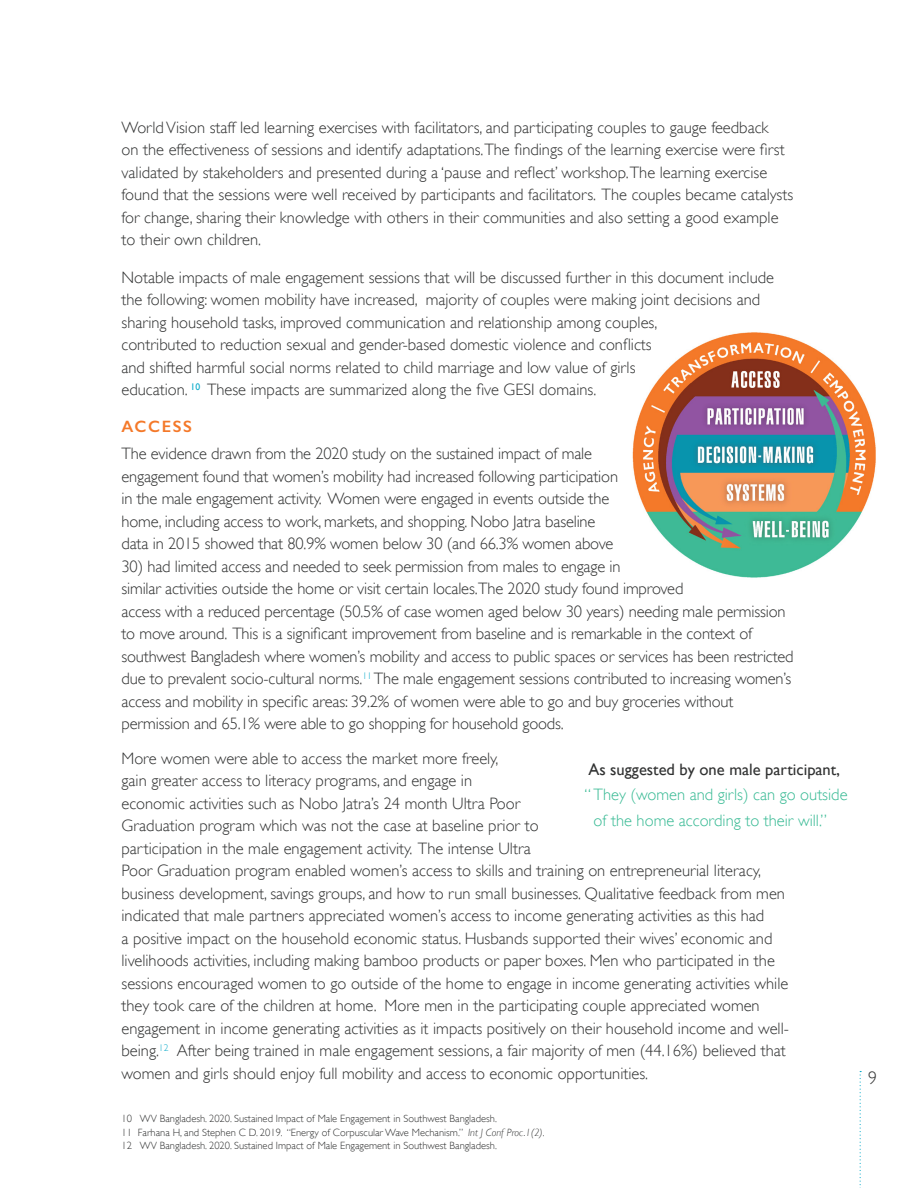
<style>
.page{position:relative;width:918px;height:1188px;background:#fff}
.page>*{position:absolute;margin:0;border:0;box-sizing:border-box;transform-origin:0 0}
.t1{font:300 18px "Gill Sans";color:#313232}
.paragraph{font:300 16.5px/22.5px "Gill Sans";color:#313232}
.t2{font:300 16.5px/25.5px "Gill Sans";color:#38ba94}
.Intro_to_quote{font:16.5px "Gill Sans";color:#313232}
.t3{font:600 16.5px "Gill Sans";letter-spacing:.1em;color:#f4792a}
.Footnote_Text{font:300 10.5px "Gill Sans";color:#313232}
.s1{font-style:italic}
</style>
<div class="page">
<img style="left:626px;top:326px;width:257px;height:257px;border-radius:128px">
<svg style="left:860px;top:1071px;width:1px;height:117px"></svg>
<p class="paragraph" style="left:122px;top:116px;width:673px">World Vision staff led learning exercises with facilitators, and participating couples to gauge feedback<br>on the effectiveness of sessions and identify adaptations.The findings of the learning exercise were first validated by stakeholders and presented during a ‘pause and reflect’ workshop.The learning exercise found that the sessions were well received by participants and facilitators. The couples became catalysts for change, sharing their knowledge with others in their communities and also setting a good example to their own children.</p>
<p class="paragraph" style="left:122px;top:266px;width:654px">Notable impacts of male engagement sessions that will be discussed further in this document include the following: women mobility have increased, majority of couples were making joint decisions and sharing household tasks, improved communication and relationship among couples,<br>contributed to reduction sexual and gender-based domestic violence and conflicts<br>and shifted harmful social norms related to child marriage and low value of girls<br>education. <sup>10</sup> These impacts are summarized along the five GESI domains.</p>
<h3 class="t3" style="left:122px;top:417px;width:72px">ACCESS</h3>
<p class="paragraph" style="left:122px;top:442px;width:498px">The evidence drawn from the 2020 study on the sustained impact of male engagement found that women’s mobility had increased following participation in the male engagement activity. Women were engaged in events outside the home, including access to work, markets, and shopping. Nobo Jatra baseline data in 2015 showed that 80.9% women below 30 (and 66.3% women above</p>
<p class="paragraph" style="left:122px;top:555px;width:674px">30) had limited access and needed to seek permission from males to engage in<br>similar activities outside the home or visit certain locales.The 2020 study found improved<br>access with a reduced percentage (50.5% of case women aged below 30 years) needing male permission to move around. This is a significant improvement from baseline and is remarkable in the context of southwest Bangladesh where women’s mobility and access to public spaces or services has been restricted due to prevalent socio-cultural norms.<sup>11</sup> The male engagement sessions contributed to increasing women’s access and mobility in specific areas: 39.2% of women were able to go and buy groceries without permission and 65.1% were able to go shopping for household goods.</p>
<p class="paragraph" style="left:122px;top:747px;width:669px">More women were able to access the market more freely,<br>gain greater access to literacy programs, and engage in<br>economic activities such as Nobo Jatra’s 24 month Ultra Poor<br>Graduation program which was not the case at baseline prior to<br>participation in the male engagement activity. The intense Ultra<br>Poor Graduation program enabled women’s access to skills and training on entrepreneurial literacy, business development, savings groups, and how to run small businesses. Qualitative feedback from men indicated that male partners appreciated women’s access to income generating activities as this had<br>a positive impact on the household economic status. Husbands supported their wives’ economic and livelihoods activities, including making bamboo products or paper boxes. Men who participated in the sessions encouraged women to go outside of the home to engage in income generating activities while they took care of the children at home. More men in the participating couple appreciated women engagement in income generating activities as it impacts positively on their household income and well&shy;being.<sup>12</sup> After being trained in male engagement sessions, a fair majority of men (44.16%) believed that women and girls should enjoy full mobility and access to economic opportunities.</p>
<p class="Footnote_Text" style="left:122px;top:1113px;width:377px">10 WV Bangladesh. 2020. Sustained Impact of Male Engagement in Southwest Bangladesh.</p>
<p class="Footnote_Text" style="left:122px;top:1126px;width:425px">11 Farhana H, and Stephen C D. 2019. “Energy of Corpuscular Wave Mechanism.” <span class="s1">Int J Conf Proc.1(2)</span>.</p>
<p class="Footnote_Text" style="left:122px;top:1140px;width:377px">12 WV Bangladesh. 2020. Sustained Impact of Male Engagement in Southwest Bangladesh.</p>
<p class="Intro_to_quote" style="left:588px;top:760px;width:253px">As suggested by one male participant,</p>
<p class="t2" style="left:594px;top:782px;width:255px;text-indent:-9px">“ They (women and girls) can go outside of the home according to their will.”</p>
<p class="t1" style="left:868px;top:1067px;width:10px">9</p>
</div>
